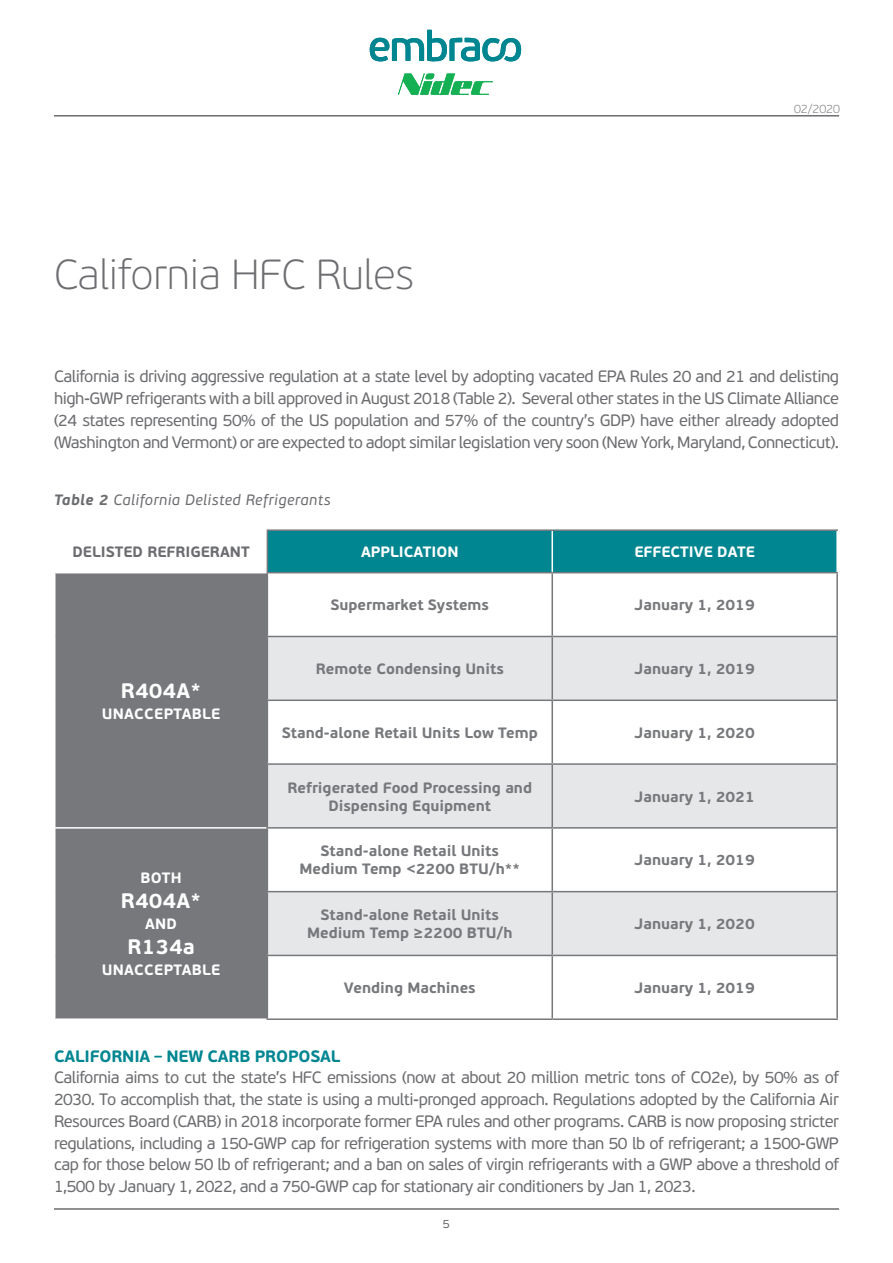
<style>
.page{position:relative;width:893px;height:1263px;background:#fff}
.page>*{position:absolute;margin:0;border:0;box-sizing:border-box;transform-origin:0 0}
.t1{font:100 42px "Embraco Beau Sans";color:#6c6d70}
.t2{font:700 21px "Embraco Beau Sans";color:#fff}
.t3{font:16.5px/21.8px "Embraco Beau Sans";letter-spacing:-.03em;color:#6c6d70;text-align:justify}
.t4{font:700 16.5px "Embraco Beau Sans";letter-spacing:-.01em;color:#008691}
.t5{font:700 15px/18px "Embraco Beau Sans";color:#76787b;text-align:center}
.t6{font:700 15px "Embraco Beau Sans";letter-spacing:.015em;color:#fff}
.t7{font:italic 15px "Embraco Beau Sans";letter-spacing:.03em;color:#6c6d70}
.t8{font:700 15px "Embraco Beau Sans";color:#6c6d70}
.t9{font:100 12px "Embraco Beau Sans";color:#6c6d70}
.t10{font:12px "Embraco Beau Sans";color:#6c6d70}
.s1{font-weight:700}
</style>
<div class="page">
<hr style="left:54px;top:1208px;width:785px;height:2px;background:#6c6d70">
<hr style="left:54px;top:115px;width:785px;height:2px;background:#6c6d70">
<svg style="left:370px;top:30px;width:151px;height:32px"></svg>
<svg style="left:398px;top:74px;width:95px;height:21px"></svg>
<div style="left:268px;top:531px;width:568px;height:41px;background:#008691"></div>
<div style="left:56px;top:573px;width:211px;height:445px;background:#76787b"></div>
<svg style="left:268px;top:573px;width:568px;height:445px"></svg>
<svg style="left:268px;top:637px;width:568px;height:318px;fill:#e6e7e9"></svg>
<hr style="left:551px;top:531px;width:2px;height:41px;background:#fff">
<hr style="left:54px;top:827px;width:213px;height:2px;background:#fff">
<hr style="left:267px;top:636px;width:285px;height:1px;background:#76787b">
<hr style="left:552px;top:636px;width:286px;height:1px;background:#76787b">
<hr style="left:267px;top:699px;width:285px;height:2px;background:#76787b">
<hr style="left:552px;top:699px;width:286px;height:2px;background:#76787b">
<hr style="left:267px;top:891px;width:285px;height:1px;background:#76787b">
<hr style="left:552px;top:891px;width:286px;height:1px;background:#76787b">
<hr style="left:267px;top:955px;width:285px;height:1px;background:#76787b">
<hr style="left:552px;top:955px;width:286px;height:1px;background:#76787b">
<hr style="left:551px;top:573px;width:2px;height:63px;background:#76787b">
<hr style="left:836px;top:573px;width:2px;height:63px;background:#76787b">
<hr style="left:551px;top:637px;width:2px;height:62px;background:#76787b">
<hr style="left:836px;top:637px;width:2px;height:62px;background:#76787b">
<hr style="left:551px;top:701px;width:2px;height:62px;background:#76787b">
<hr style="left:836px;top:701px;width:2px;height:62px;background:#76787b">
<hr style="left:551px;top:765px;width:2px;height:62px;background:#76787b">
<hr style="left:836px;top:765px;width:2px;height:62px;background:#76787b">
<hr style="left:551px;top:829px;width:2px;height:62px;background:#76787b">
<hr style="left:836px;top:829px;width:2px;height:62px;background:#76787b">
<hr style="left:551px;top:892px;width:2px;height:63px;background:#76787b">
<hr style="left:836px;top:892px;width:2px;height:63px;background:#76787b">
<hr style="left:551px;top:956px;width:2px;height:62px;background:#76787b">
<hr style="left:836px;top:956px;width:2px;height:62px;background:#76787b">
<hr style="left:267px;top:573px;width:1px;height:63px;background:#76787b">
<hr style="left:267px;top:637px;width:1px;height:62px;background:#76787b">
<hr style="left:267px;top:701px;width:1px;height:62px;background:#76787b">
<hr style="left:267px;top:829px;width:1px;height:62px;background:#76787b">
<hr style="left:267px;top:892px;width:1px;height:63px;background:#76787b">
<hr style="left:267px;top:956px;width:1px;height:62px;background:#76787b">
<hr style="left:267px;top:763px;width:285px;height:2px;background:#76787b">
<hr style="left:267px;top:765px;width:1px;height:62px;background:#76787b">
<hr style="left:552px;top:763px;width:286px;height:2px;background:#76787b">
<hr style="left:267px;top:1018px;width:285px;height:2px;background:#76787b">
<hr style="left:552px;top:1018px;width:286px;height:2px;background:#76787b">
<hr style="left:267px;top:529px;width:285px;height:2px;background:#76787b">
<hr style="left:267px;top:531px;width:1px;height:41px;background:#76787b">
<hr style="left:552px;top:529px;width:286px;height:2px;background:#76787b">
<hr style="left:267px;top:572px;width:285px;height:1px;background:#76787b">
<hr style="left:552px;top:572px;width:286px;height:1px;background:#76787b">
<hr style="left:267px;top:827px;width:285px;height:2px;background:#76787b">
<hr style="left:552px;top:827px;width:286px;height:2px;background:#76787b">
<p class="t1" style="left:54px;top:250px;width:361px">California HFC Rules</p>
<p class="t9" style="left:794px;top:102px;width:47px">02/2020</p>
<p class="t3" style="left:54px;top:366px;width:787px">California is driving aggressive regulation at a state level by adopting vacated EPA Rules 20 and 21 and delisting high-GWP refrigerants with a bill approved in August 2018 (Table 2). Several other states in the US Climate Alliance (24 states representing 50% of the US population and 57% of the country’s GDP) have either already adopted (Washington and Vermont) or are expected to adopt similar legislation very soon (New York, Maryland, Connecticut).</p>
<p class="t7" style="left:54px;top:491px;width:278px"><span class="s1">Table 2</span> California Delisted Refrigerants</p>
<p class="t8" style="left:73px;top:542px;width:179px">DELISTED REFRIGERANT</p>
<p class="t6" style="left:361px;top:542px;width:99px">APPLICATION</p>
<p class="t6" style="left:634px;top:542px;width:122px">EFFECTIVE DATE</p>
<p class="t5" style="left:331px;top:596px;width:160px">Supermarket Systems</p>
<p class="t5" style="left:634px;top:596px;width:122px">January 1, 2019</p>
<p class="t2" style="left:121px;top:677px;width:82px">R404A*</p>
<p class="t6" style="left:102px;top:704px;width:120px">UNACCEPTABLE</p>
<p class="t6" style="left:140px;top:868px;width:43px">BOTH</p>
<p class="t2" style="left:121px;top:888px;width:82px">R404A*</p>
<p class="t6" style="left:145px;top:915px;width:34px">AND</p>
<p class="t2" style="left:127px;top:934px;width:69px">R134a</p>
<p class="t6" style="left:102px;top:961px;width:120px">UNACCEPTABLE</p>
<p class="t5" style="left:316px;top:660px;width:189px">Remote Condensing Units</p>
<p class="t5" style="left:634px;top:660px;width:122px">January 1, 2019</p>
<p class="t5" style="left:282px;top:724px;width:258px">Stand-alone Retail Units Low Temp</p>
<p class="t5" style="left:634px;top:724px;width:122px">January 1, 2020</p>
<p class="t5" style="left:287px;top:779px;width:246px">Refrigerated Food Processing and<br>Dispensing Equipment</p>
<p class="t5" style="left:634px;top:788px;width:122px">January 1, 2021</p>
<p class="t5" style="left:300px;top:842px;width:222px">Stand-alone Retail Units<br>Medium Temp &lt;2200 BTU/h**</p>
<p class="t5" style="left:634px;top:851px;width:122px">January 1, 2019</p>
<p class="t5" style="left:307px;top:906px;width:207px">Stand-alone Retail Units<br>Medium Temp ≥2200 BTU/h</p>
<p class="t5" style="left:634px;top:915px;width:122px">January 1, 2020</p>
<p class="t5" style="left:344px;top:979px;width:133px">Vending Machines</p>
<p class="t5" style="left:634px;top:979px;width:122px">January 1, 2019</p>
<p class="t4" style="left:54px;top:1046px;width:288px">CALIFORNIA – NEW CARB PROPOSAL</p>
<p class="t3" style="left:54px;top:1067px;width:787px">California aims to cut the state’s HFC emissions (now at about 20 million metric tons of CO2e), by 50% as of 2030. To accomplish that, the state is using a multi-pronged approach. Regulations adopted by the California Air Resources Board (CARB) in 2018 incorporate former EPA rules and other programs. CARB is now proposing stricter regulations, including a 150-GWP cap for refrigeration systems with more than 50 lb of refrigerant; a 1500-GWP cap for those below 50 lb of refrigerant; and a ban on sales of virgin refrigerants with a GWP above a threshold of 1,500 by January 1, 2022, and a 750-GWP cap for stationary air conditioners by Jan 1, 2023.</p>
<p class="t10" style="left:443px;top:1216px;width:9px">5</p>
</div>
